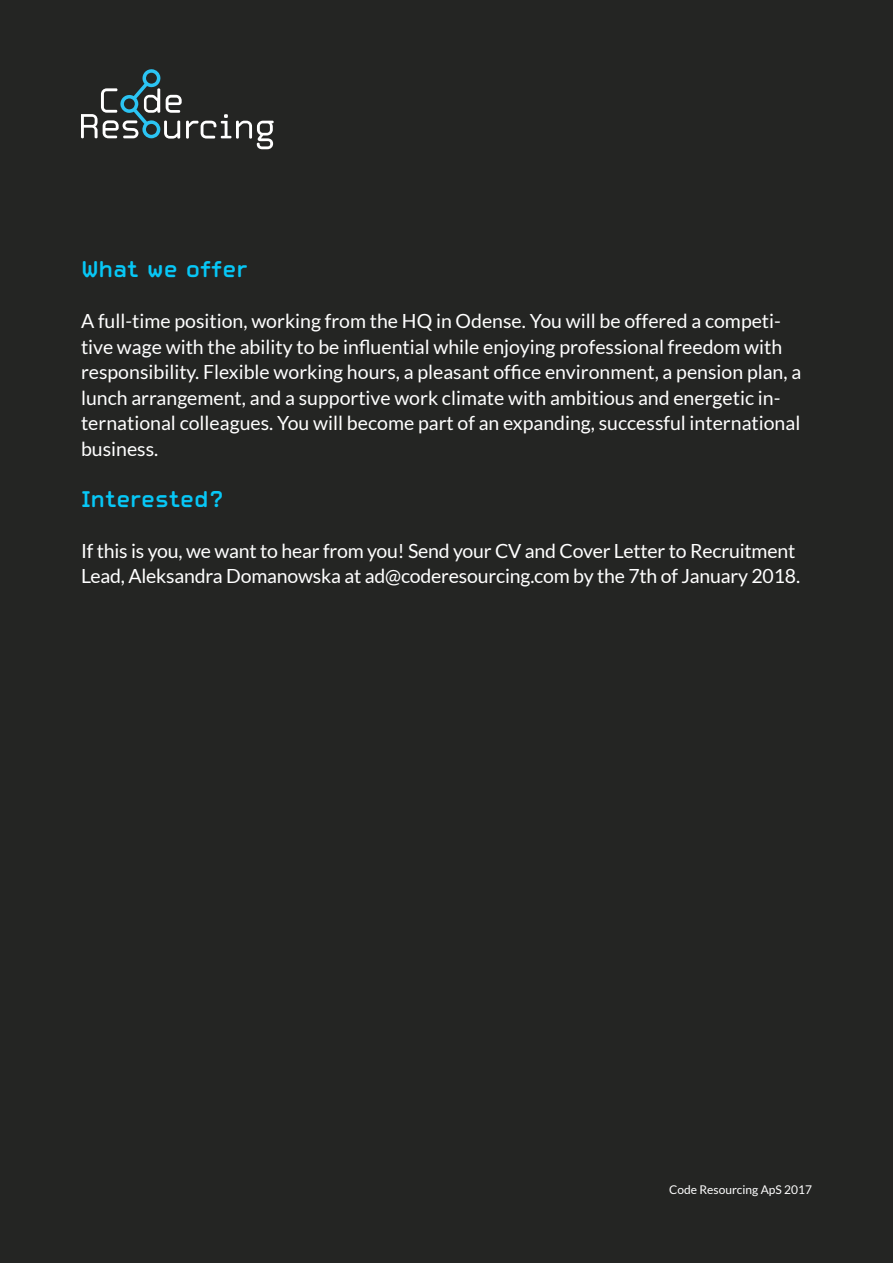
<style>
.page{position:relative;width:893px;height:1263px;background:#242523}
.page>*{position:absolute;margin:0;border:0;box-sizing:border-box;transform-origin:0 0}
.t1{font:700 22.5px "Automate OT";color:#07c7f6}
.t2{font:19.5px/25.5px "Lato";color:#fff}
.t3{font:12px "Lato";color:#fff}
</style>
<div class="page">
<svg style="left:81px;top:69px;width:193px;height:80px"></svg>
<p class="t1" style="left:81px;top:254px;width:168px">What we offer</p>
<p class="t2" style="left:81px;top:308px;width:722px">A full-time position, working from the HQ in Odense. You will be offered a competi&shy;tive wage with the ability to be influential while enjoying professional freedom with responsibility. Flexible working hours, a pleasant office environment, a pension plan, a lunch arrangement, and a supportive work climate with ambitious and energetic in&shy;ternational colleagues. You will become part of an expanding, successful international business.</p>
<p class="t1" style="left:81px;top:483px;width:145px">Interested?</p>
<p class="t2" style="left:81px;top:538px;width:721px">If this is you, we want to hear from you! Send your CV and Cover Letter to Recruitment<br>Lead, Aleksandra Domanowska at ad@coderesourcing.com by the 7th of January 2018.</p>
<p class="t3" style="left:669px;top:1183px;width:144px">Code Resourcing ApS 2017</p>
</div>
